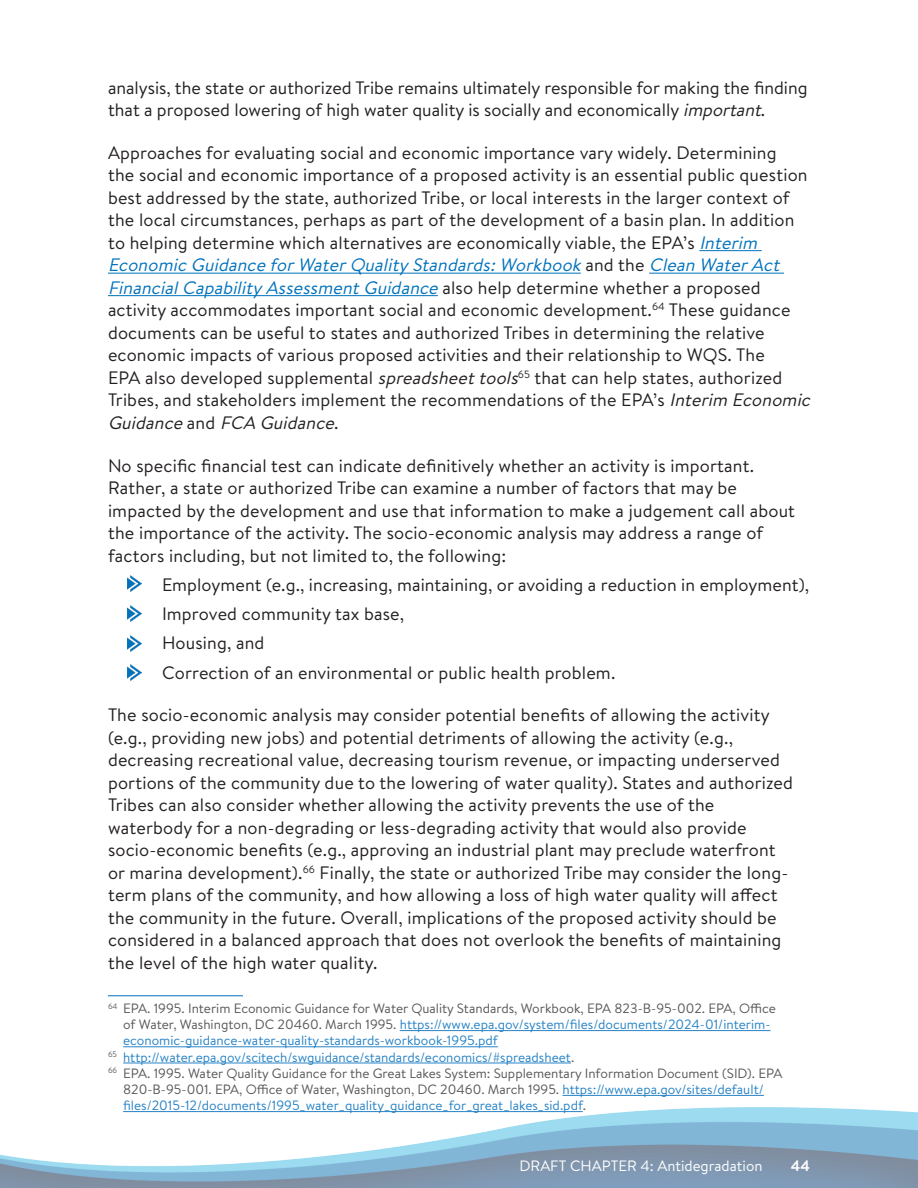
<style>
.page{position:relative;width:918px;height:1188px;background:#fff}
.page>*{position:absolute;margin:0;border:0;box-sizing:border-box;transform-origin:0 0}
.t1{font:18px/22.5px "Brandon Text";letter-spacing:.01em;color:#231f20}
.t2{font:15px "Brandon Text";color:#fff}
.t3{font:700 15px "Brandon Text";color:#fff}
.t4{font:13.5px "Brandon Text";color:#2783c5}
.t5{font:13.5px "Brandon Text";color:#57585a}
.s1{font-style:italic}
.s2{font-style:italic;color:#0072bc}
.s3{color:#57585a}
.s4{color:#2783c5}
</style>
<div class="page">
<img style="left:0;top:1107px;width:918px;height:81px">
<hr style="left:699px;top:250px;width:63px;height:1px;background:#0072bc">
<hr style="left:108px;top:273px;width:473px;height:1px;background:#0072bc">
<hr style="left:649px;top:273px;width:135px;height:1px;background:#0072bc">
<hr style="left:108px;top:295px;width:330px;height:1px;background:#0072bc">
<hr style="left:400px;top:1030px;width:371px;height:1px;background:#2783c5">
<hr style="left:123px;top:1046px;width:375px;height:1px;background:#2783c5">
<hr style="left:123px;top:1063px;width:448px;height:1px;background:#2783c5">
<hr style="left:563px;top:1095px;width:201px;height:1px;background:#2783c5">
<hr style="left:123px;top:1111px;width:460px;height:1px;background:#2783c5">
<hr style="left:108px;top:995px;width:135px;height:1px;background:#0072bc">
<img style="left:127px;top:576px;width:15px;height:16px">
<img style="left:127px;top:606px;width:15px;height:16px">
<img style="left:127px;top:636px;width:15px;height:16px">
<img style="left:127px;top:664px;width:15px;height:16px">
<p class="t1" style="left:108px;top:76px;width:701px">analysis, the state or authorized Tribe remains ultimately responsible for making the finding that a proposed lowering of high water quality is socially and economically <span class="s1">important</span>.</p>
<p class="t1" style="left:108px;top:141px;width:708px">Approaches for evaluating social and economic importance vary widely. Determining<br>the social and economic importance of a proposed activity is an essential public question best addressed by the state, authorized Tribe, or local interests in the larger context of the local circumstances, perhaps as part of the development of a basin plan. In addition to helping determine which alternatives are economically viable, the EPA’s <span class="s2">Interim Economic Guidance forWaterQualityStandards:Workbook</span>a n d t h e <span class="s2">Clean WaterAct FinancialCapabilityAssessmentGuidance</span> a l s o h e l p d ete r m i n e w h et h e r a p ro p o s e d activity accommodates important social and economic development.<sup>64</sup> These guidance documents can be useful to states and authorized Tribes in determining the relative economic impacts of various proposed activities and their relationship to WQS. The<br>EPA also developed supplemental <span class="s1">spreadsheettools</span><sup>65</sup> that can help states, authorized Tribes, and stakeholders implement the recommendations of the EPA’s <span class="s1">Interim Economic Guidance</span> a n d <span class="s1">FCA Guidance</span>.</p>
<p class="t1" style="left:108px;top:454px;width:689px">No specific financial test can indicate definitively whether an activity is important.<br>Rather, a state or authorized Tribe can examine a number of factors that may be impacted by the development and use that information to make a judgement call about the importance of the activity. The socio-economic analysis may address a range of factors including, but not limited to, the following:</p>
<p class="t1" style="left:162px;top:569px;width:649px;line-height:29.2px">Employment (e.g., increasing, maintaining, or avoiding a reduction in employment), Improved community tax base,<br>Housing, and<br>Correction of an environmental or public health problem.</p>
<p class="t1" style="left:108px;top:703px;width:687px">The socio-economic analysis may consider potential benefits of allowing the activity (e.g., providing new jobs) and potential detriments of allowing the activity (e.g., decreasing recreational value, decreasing tourism revenue, or impacting underserved portions of the community due to the lowering of water quality). States and authorized Tribes can also consider whether allowing the activity prevents the use of the waterbody for a non-degrading or less-degrading activity that would also provide socio-economic benefits (e.g., approving an industrial plant may preclude waterfront or marina development).<sup>66</sup> Finally, the state or authorized Tribe may consider the long&shy;term plans of the community, and how allowing a loss of high water quality will affect the community in the future. Overall, implications of the proposed activity should be considered in a balanced approach that does not overlook the benefits of maintaining the level of the high water quality.</p>
<p class="t5" style="left:108px;top:999px;width:669px"><sup>64</sup> EPA. 1995. Interim Economic Guidance for Water Quality Standards, Workbook, EPA 823-B-95-002. EPA, Office</p>
<p class="t4" style="left:123px;top:1015px;width:649px"><span class="s3">of Water, Washington, DC 20460. March 1995.</span> https://www.epa.gov/system/files/documents/2024-01/interim-</p>
<p class="t4" style="left:123px;top:1032px;width:376px">economic-guidance-water-quality-standards-workbook-1995.pdf</p>
<p class="t4" style="left:108px;top:1048px;width:468px"><sup>65</sup> http://water.epa.gov/scitech/swguidance/standards/economics/#spreadsheet<span class="s3">.</span></p>
<p class="t5" style="left:108px;top:1064px;width:676px"><sup>66</sup> EPA. 1995. Water Quality Guidance for the Great Lakes System: Supplementary Information Document (SID). EPA</p>
<p class="t5" style="left:123px;top:1080px;width:642px">820-B-95-001. EPA, Office of Water, Washington, DC 20460. March 1995. <span class="s4">https://www.epa.gov/sites/default/</span></p>
<p class="t4" style="left:123px;top:1096px;width:464px">files/2015-12/documents/1995_water_quality_guidance_for_great_lakes_sid.pdf<span class="s3">.</span></p>
<p class="t2" style="left:519px;top:1155px;width:245px">DRAFT CHAPTER 4: Antidegradation</p>
<p class="t3" style="left:791px;top:1155px;width:21px">44</p>
</div>
